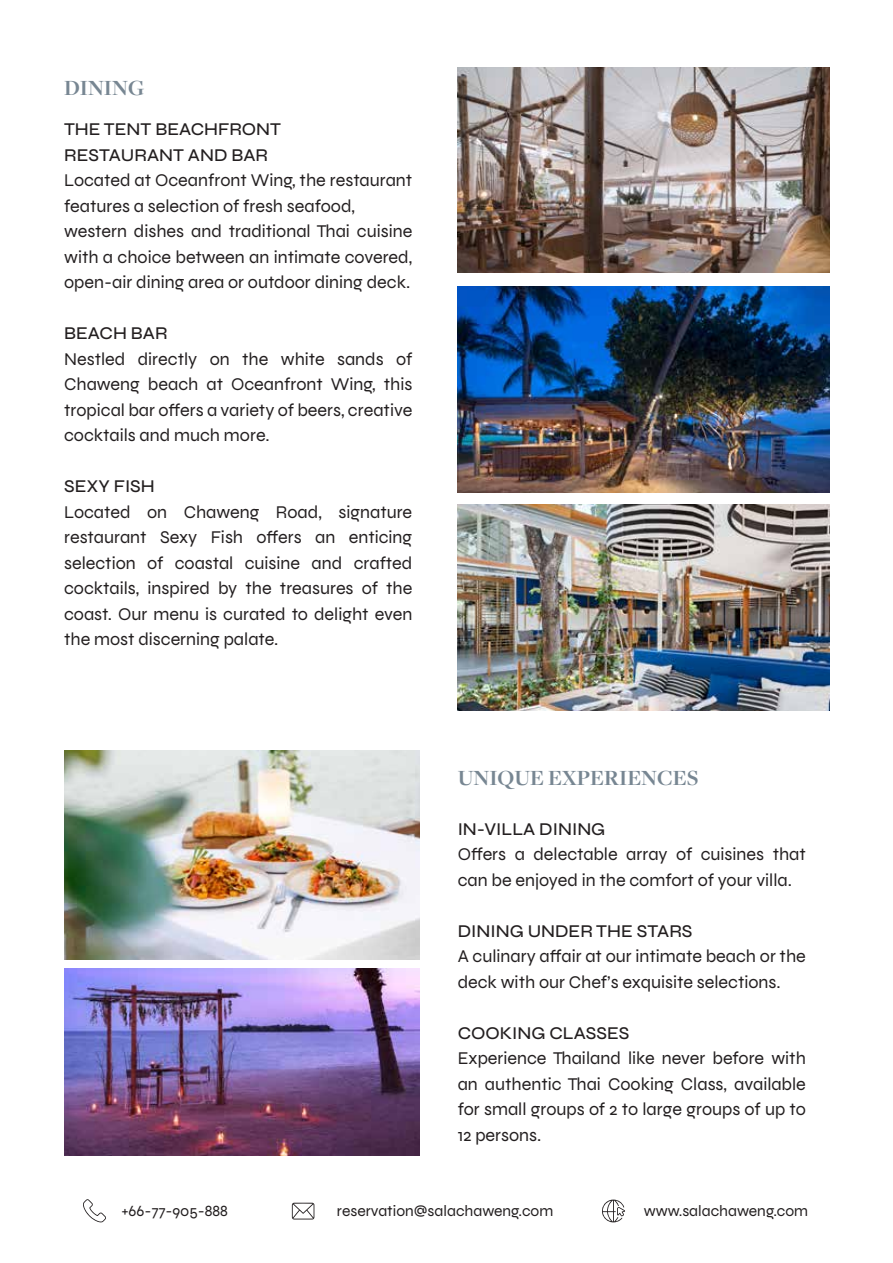
<style>
.page{position:relative;width:893px;height:1263px;background:#fff}
.page>*{position:absolute;margin:0;border:0;box-sizing:border-box;transform-origin:0 0}
.t1{font:700 22.5px "Freight Disp Pro";color:#778692}
.t2{font:18px/25.5px "Syne";color:#231f20}
.t3{font:500 18px/25.5px "Syne";color:#231f20}
.t4{font:15.6px "Syne";color:#231f20}
</style>
<div class="page">
<svg style="left:83px;top:1199px;width:23px;height:23px"></svg>
<svg style="left:292px;top:1203px;width:22px;height:17px"></svg>
<svg style="left:602px;top:1200px;width:23px;height:22px"></svg>
<img style="left:457px;top:67px;width:372px;height:206px">
<img style="left:457px;top:287px;width:372px;height:206px">
<img style="left:457px;top:505px;width:372px;height:206px">
<img style="left:64px;top:751px;width:355px;height:208px">
<img style="left:64px;top:968px;width:355px;height:188px">
<p class="t1" style="left:64px;top:73px;width:82px">DINING</p>
<p class="t3" style="left:64px;top:116px;width:218px">THE TENT BEACHFRONT<br>RESTAURANT AND BAR</p>
<p class="t2" style="left:64px;top:167px;width:350px">Located at Oceanfront Wing, the restaurant features a selection of fresh seafood, western dishes and traditional Thai cuisine with a choice between an intimate covered, open-air dining area or outdoor dining deck.</p>
<p class="t3" style="left:64px;top:320px;width:105px">BEACH BAR</p>
<p class="t2" style="left:64px;top:346px;width:350px;text-align:justify">Nestled directly on the white sands of Chaweng beach at Oceanfront Wing, this tropical bar offers a variety of beers, creative cocktails and much more.</p>
<p class="t3" style="left:64px;top:473px;width:92px">SEXY FISH</p>
<p class="t2" style="left:64px;top:499px;width:350px;text-align:justify">Located on Chaweng Road, signature restaurant Sexy Fish offers an enticing selection of coastal cuisine and crafted cocktails, inspired by the treasures of the coast. Our menu is curated to delight even the most discerning palate.</p>
<p class="t1" style="left:457px;top:763px;width:242px">UNIQUE EXPERIENCES</p>
<p class="t3" style="left:457px;top:816px;width:149px">IN-VILLA DINING</p>
<p class="t2" style="left:457px;top:841px;width:349px">Offers a delectable array of cuisines that can be enjoyed in the comfort of your villa.</p>
<p class="t3" style="left:457px;top:918px;width:236px">DINING UNDER THE STARS</p>
<p class="t2" style="left:457px;top:943px;width:349px">A culinary affair at our intimate beach or the deck with our Chef’s exquisite selections.</p>
<p class="t3" style="left:457px;top:1020px;width:173px">COOKING CLASSES</p>
<p class="t2" style="left:457px;top:1045px;width:350px;text-align:justify">Experience Thailand like never before with an authentic Thai Cooking Class, available for small groups of 2 to large groups of up to 12 persons.</p>
<p class="t4" style="left:121px;top:1201px;width:108px">+66-77-905-888</p>
<p class="t4" style="left:337px;top:1201px;width:218px">reservation@salachaweng.com</p>
<p class="t4" style="left:643px;top:1201px;width:166px">www.salachaweng.com</p>
</div>
